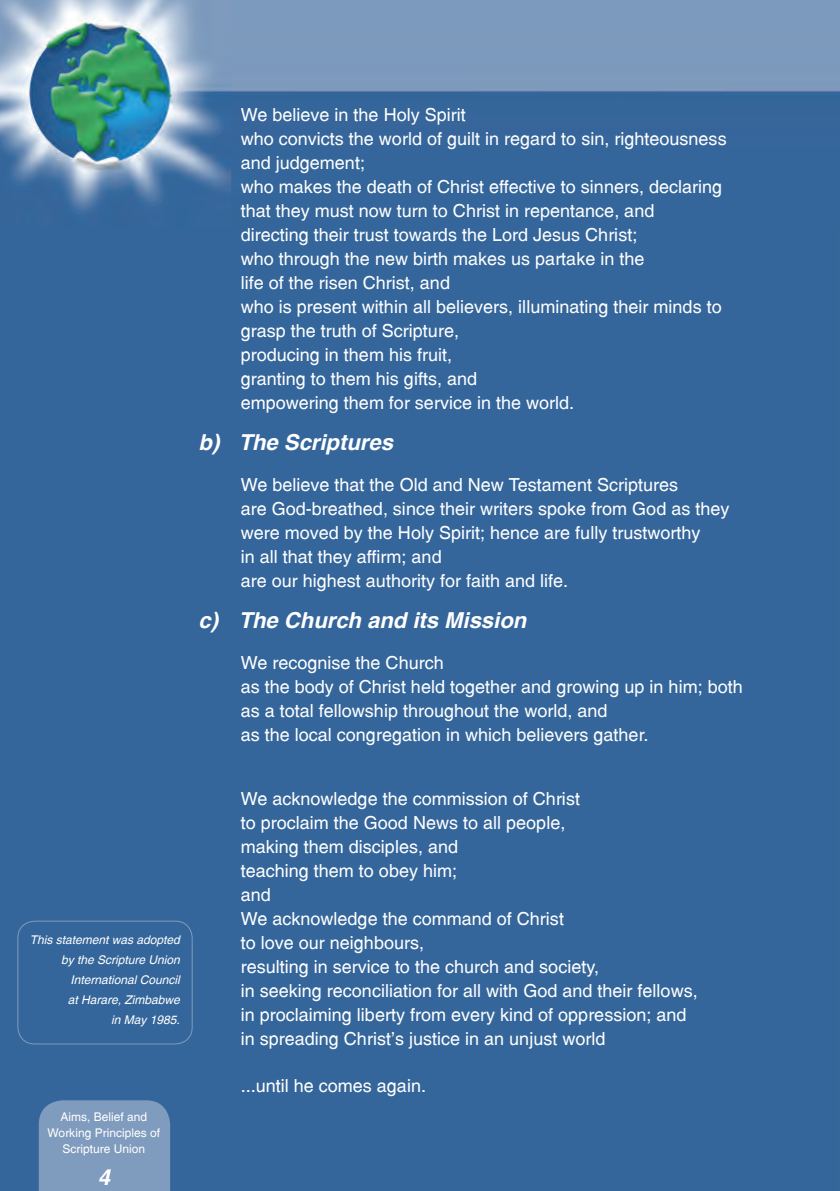
<style>
.page{position:relative;width:840px;height:1191px;background:#fff}
.page>*{position:absolute;margin:0;border:0;box-sizing:border-box;transform-origin:0 0}
.t1{font:italic 700 22px "Switzerland";color:#fff}
.t2{font:18px/24px "Switzerland Plain";color:#fff}
.t3{font:italic 12px/20px "Switzerland";color:#fff;text-align:right}
.t4{font:12px/16px "Switzerland Plain";color:#fff;text-align:center}
</style>
<div class="page">
<img style="left:0;top:0;width:839px;height:1191px">
<div style="left:39px;top:1100px;width:131px;height:91px;background:#7f9bbd"></div>
<div style="left:17px;top:920px;width:176px;height:124px;background:#35669b"></div>
<p class="t3" style="left:30px;top:929px;width:152px">This statement was adopted by the Scripture Union<br>International Council<br>at Harare, Zimbabwe<br>in May 1985.</p>
<p class="t4" style="left:47px;top:1108px;width:114px">Aims, Belief and<br>Working Principles of<br>Scripture Union</p>
<p class="t1" style="left:98px;top:1164px;width:14px">4</p>
<p class="t2" style="left:240px;top:103px;width:487px">We believe in the Holy Spirit<br>who convicts the world of guilt in regard to sin, righteousness and judgement;<br>who makes the death of Christ effective to sinners, declaring that they must now turn to Christ in repentance, and directing their trust towards the Lord Jesus Christ;<br>who through the new birth makes us partake in the<br>life of the risen Christ, and<br>who is present within all believers, illuminating their minds to grasp the truth of Scripture,<br>producing in them his fruit,<br>granting to them his gifts, and<br>empowering them for service in the world.</p>
<p class="t1" style="left:198px;top:430px;width:196px">b) The Scriptures</p>
<p class="t2" style="left:240px;top:473px;width:490px">We believe that the Old and New Testament Scriptures<br>are God-breathed, since their writers spoke from God as they were moved by the Holy Spirit; hence are fully trustworthy<br>in all that they affirm; and<br>are our highest authority for faith and life.</p>
<p class="t1" style="left:198px;top:608px;width:329px">c) The Church and its Mission</p>
<p class="t2" style="left:240px;top:651px;width:503px">We recognise the Church<br>as the body of Christ held together and growing up in him; both as a total fellowship throughout the world, and<br>as the local congregation in which believers gather.</p>
<p class="t2" style="left:240px;top:787px;width:458px">We acknowledge the commission of Christ<br>to proclaim the Good News to all people,<br>making them disciples, and<br>teaching them to obey him;<br>and<br>We acknowledge the command of Christ<br>to love our neighbours,<br>resulting in service to the church and society,<br>in seeking reconciliation for all with God and their fellows, in proclaiming liberty from every kind of oppression; and in spreading Christ’s justice in an unjust world</p>
<p class="t2" style="left:240px;top:1073px;width:187px">...until he comes again.</p>
</div>
